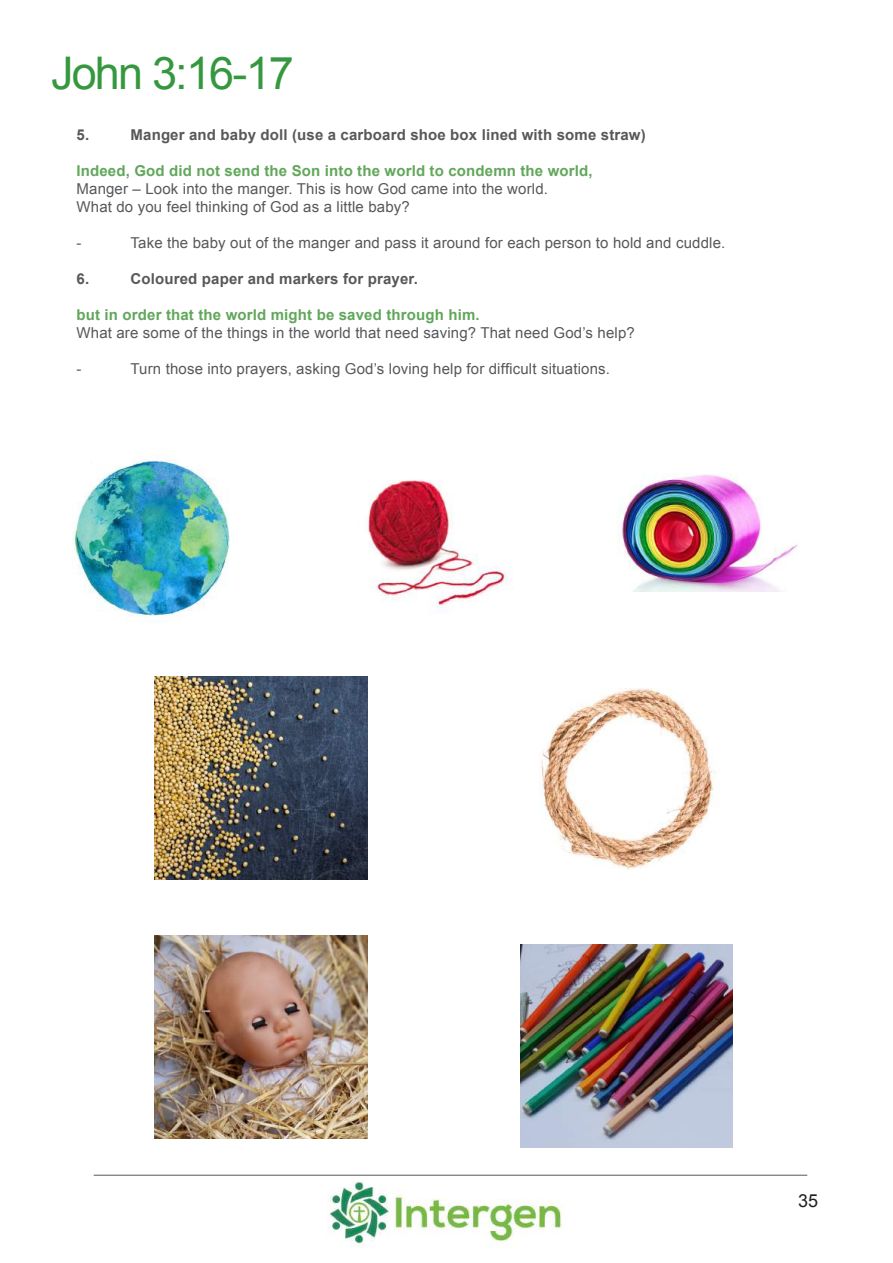
<style>
.page{position:relative;width:893px;height:1263px;background:#fff}
.page>*{position:absolute;margin:0;border:0;box-sizing:border-box;transform-origin:0 0}
.t1{font:45px "Arial";letter-spacing:-.04em;color:#35983f}
.t2{font:18px "Arial";color:#231f20}
.t3{font:15px/18px "Arial";letter-spacing:.01em;color:#57585a}
.t4{font:700 15px "Arial";letter-spacing:.01em;color:#61a75b}
.t5{font:700 15px "Arial";letter-spacing:.01em;color:#57585a}
</style>
<div class="page">
<img style="left:328px;top:1181px;width:235px;height:66px">
<hr style="left:94px;top:1175px;width:713px;height:1px;background:#57585a">
<img style="left:368px;top:480px;width:141px;height:134px">
<img style="left:617px;top:473px;width:181px;height:118px">
<img style="left:154px;top:676px;width:213px;height:204px">
<img style="left:541px;top:688px;width:175px;height:181px">
<img style="left:154px;top:935px;width:213px;height:204px">
<img style="left:520px;top:944px;width:213px;height:203px">
<img style="left:73px;top:457px;width:157px;height:166px">
<h1 class="t1" style="left:51px;top:44px;width:244px">John 3:16-17</h1>
<p class="t5" style="left:77px;top:124px;width:14px">5.</p>
<p class="t5" style="left:131px;top:124px;width:517px">Manger and baby doll (use a carboard shoe box lined with some straw)</p>
<p class="t4" style="left:77px;top:160px;width:518px">Indeed, God did not send the Son into the world to condemn the world,</p>
<p class="t3" style="left:77px;top:179px;width:473px">Manger – Look into the manger. This is how God came into the world.<br>What do you feel thinking of God as a little baby?</p>
<p class="t3" style="left:77px;top:233px;width:6px">-</p>
<p class="t3" style="left:131px;top:233px;width:596px">Take the baby out of the manger and pass it around for each person to hold and cuddle.</p>
<p class="t5" style="left:77px;top:268px;width:14px">6.</p>
<p class="t5" style="left:131px;top:268px;width:289px">Coloured paper and markers for prayer.</p>
<p class="t4" style="left:77px;top:304px;width:405px">but in order that the world might be saved through him.</p>
<p class="t3" style="left:77px;top:323px;width:560px">What are some of the things in the world that need saving? That need God’s help?</p>
<p class="t3" style="left:77px;top:359px;width:6px">-</p>
<p class="t3" style="left:131px;top:359px;width:481px">Turn those into prayers, asking God’s loving help for difficult situations.</p>
<p class="t2" style="left:798px;top:1189px;width:22px">35</p>
</div>
